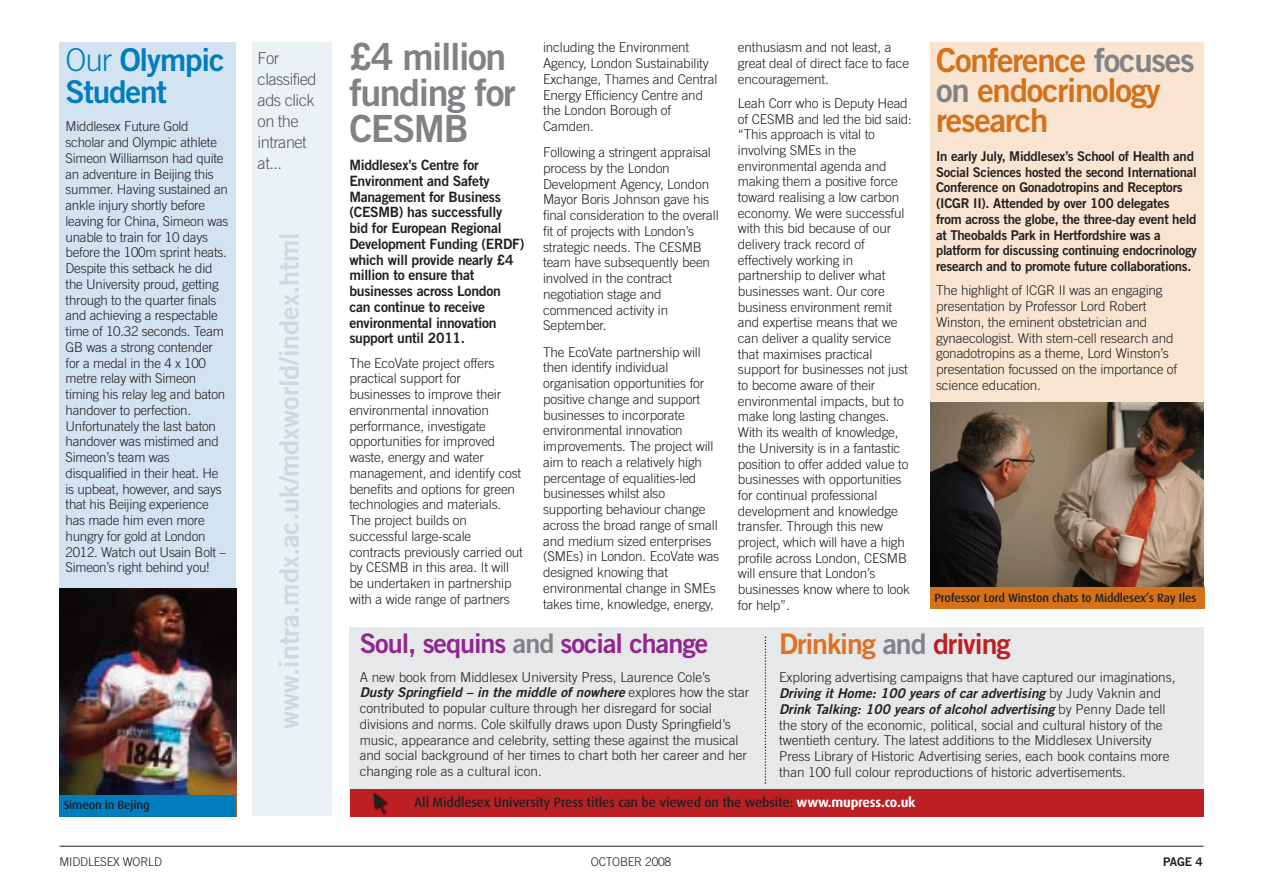
<style>
.page{position:relative;width:1263px;height:893px;background:#fff}
.page>*{position:absolute;margin:0;border:0;box-sizing:border-box;transform-origin:0 0}
.t1{font:37.5px/36px "Trade Gothic Bold Two";letter-spacing:-.04em;color:#808285}
.t2{font:33px/30px "Trade Gothic Bold Two";letter-spacing:-.035em;color:#d47119}
.t3{font:31.5px/31.5px "Trade Gothic Bold Two";letter-spacing:-.035em;color:#007dbe}
.t4{font:28.5px "Trade Gothic Bold Two";letter-spacing:-.035em;color:#df7125}
.t5{font:27px "Trade Gothic Bold Two";color:#cadae4}
.t6{font:27px "Trade Gothic Bold Two";letter-spacing:-.035em;color:#90268f}
.t7{font:300 16.5px/21px "Trade Gothic";letter-spacing:-.035em;color:#57585a}
.t8{font:14.25px/15.8px "Trade Gothic Bold Two";letter-spacing:-.02em;color:#231f20}
.t9{font:300 13.5px/15.8px "Trade Gothic";letter-spacing:-.01em;color:#231f20}
.t10{font:13.5px/15.8px "Trade Gothic Bold Two";letter-spacing:-.02em;color:#231f20}
.t11{font:italic 13.5px/15.8px "Trade Gothic Bold Two";letter-spacing:.005em;color:#231f20}
.t12{font:500 13.5px "Dax";letter-spacing:-.01em;color:#231f20}
.t13{font:500 12px "Dax";letter-spacing:-.01em;color:#231f20}
.t14{font:300 12px "Trade Gothic";letter-spacing:-.02em;color:#231f20}
.t15{font:12px "Trade Gothic Bold Two";color:#231f20}
.s1{font-family:"Trade Gothic";font-weight:300}
.s2{color:#808285}
.s3{font-family:"Trade Gothic";font-weight:300;font-style:normal}
.s4{color:#bc2024}
.s5{font-weight:700;color:#fff}
</style>
<div class="page">
<div style="left:349px;top:627px;width:422px;height:189px;background:#e7e8e9"></div>
<div style="left:765px;top:627px;width:438px;height:189px;background:#e7e8e9"></div>
<hr style="left:60px;top:846px;width:1143px;height:1px;background:#231f20">
<div style="left:930px;top:43px;width:273px;height:374px;background:#f8e4d1"></div>
<img style="left:930px;top:402px;width:273px;height:186px">
<div style="left:930px;top:588px;width:274px;height:21px;background:#d47119"></div>
<div style="left:350px;top:789px;width:853px;height:28px;background:#bc2024"></div>
<div style="left:60px;top:43px;width:176px;height:569px;background:#d4e3f2"></div>
<img style="left:60px;top:589px;width:176px;height:206px">
<div style="left:60px;top:795px;width:176px;height:21px;background:#007dbe"></div>
<div style="left:252px;top:43px;width:80px;height:773px;background:#ebf2f5"></div>
<img style="left:373px;top:793px;width:16px;height:22px">
<svg style="left:374px;top:793px;width:12px;height:19px"></svg>
<svg style="left:765px;top:636px;width:1px;height:148px"></svg>
<h3 class="t3" style="left:66px;top:47px;width:161px"><span class="s1">Our</span> Olympic<br>Student</h3>
<p class="t9" style="left:66px;top:120px;width:164px">Middlesex Future Gold scholar and Olympic athlete<br>Simeon Williamson had quite an adventure in Beijing this summer. Having sustained an ankle injury shortly before leaving for China, Simeon was unable to train for 10 days before the 100m sprint heats.<br>Despite this setback he did the University proud, getting through to the quarter finals and achieving a respectable time of 10.32 seconds. Team<br>GB was a strong contender for a medal in the 4 x 100 metre relay with Simeon timing his relay leg and baton handover to perfection.<br>Unfortunately the last baton handover was mistimed and<br>Simeon’s team was disqualified in their heat. He is upbeat, however, and says that his Beijing experience has made him even more hungry for gold at London<br>2012. Watch out Usain Bolt –<br>Simeon’s right behind you!</p>
<p class="t13" style="left:64px;top:798px;width:87px">Simeon in Bejing</p>
<p class="t7" style="left:258px;top:49px;width:61px">For classified ads click on the intranet at...</p>
<h3 class="t5" style="left:279px;top:729px;width:498px;rotate:-90deg">www.intra.mdx.ac.uk/mdxworld/index.html</h3>
<h1 class="t1" style="left:349px;top:42px;width:168px">£4 million funding for<br>CESMB</h1>
<p class="t8" style="left:349px;top:158px;width:176px">Middlesex’s Centre for<br>Environment and Safety<br>Management for Business (CESMB) has successfully bid for European Regional<br>Development Funding (ERDF) which will provide nearly £4 million to ensure that businesses across London can continue to receive environmental innovation support until 2011.</p>
<p class="t9" style="left:349px;top:356px;width:175px">The EcoVate project offers practical support for businesses to improve their environmental innovation performance, investigate opportunities for improved waste, energy and water management, and identify cost benefits and options for green technologies and materials.<br>The project builds on successful large-scale contracts previously carried out by CESMB in this area. It will be undertaken in partnership with a wide range of partners</p>
<p class="t9" style="left:543px;top:41px;width:176px">including the Environment<br>Agency, London Sustainability<br>Exchange, Thames and Central<br>Energy Efficiency Centre and the London Borough of<br>Camden.</p>
<p class="t9" style="left:543px;top:146px;width:177px">Following a stringent appraisal process by the London<br>Development Agency, London<br>Mayor Boris Johnson gave his final consideration to the overall fit of projects with London’s strategic needs. The CESMB team have subsequently been involved in the contract negotiation stage and commenced activity in<br>September.</p>
<p class="t9" style="left:543px;top:345px;width:178px">The EcoVate partnership will then identify individual organisation opportunities for positive change and support businesses to incorporate environmental innovation improvements. The project will aim to reach a relatively high percentage of equalities-led businesses whilst also supporting behaviour change across the broad range of small and medium sized enterprises (SMEs) in London. EcoVate was designed knowing that environmental change in SMEs takes time, knowledge, energy,</p>
<p class="t9" style="left:738px;top:41px;width:173px">enthusiasm and not least, a great deal of direct face to face encouragement.</p>
<p class="t9" style="left:738px;top:97px;width:175px">Leah Corr who is Deputy Head of CESMB and led the bid said: “This approach is vital to involving SMEs in the environmental agenda and making them a positive force toward realising a low carbon economy. We were successful with this bid because of our delivery track record of effectively working in partnership to deliver what businesses want. Our core business environment remit and expertise means that we can deliver a quality service that maximises practical support for businesses not just to become aware of their environmental impacts, but to make long lasting changes.<br>With its wealth of knowledge, the University is in a fantastic position to offer added value to businesses with opportunities for continual professional development and knowledge transfer. Through this new project, which will have a high profile across London, CESMB will ensure that London’s businesses know where to look for help”.</p>
<h2 class="t2" style="left:936px;top:49px;width:260px">Conference <span class="s2">focuses on</span> endocrinology research</h2>
<p class="t10" style="left:936px;top:149px;width:262px">In early July, Middlesex’s School of Health and Social Sciences hosted the second International Conference on Gonadotropins and Receptors (ICGR II). Attended by over 100 delegates from across the globe, the three-day event held at Theobalds Park in Hertfordshire was a platform for discussing continuing endocrinology research and to promote future collaborations.</p>
<p class="t9" style="left:936px;top:284px;width:243px">The highlight of ICGR II was an engaging presentation by Professor Lord Robert Winston, the eminent obstetrician and gynaecologist. With stem-cell research and gonadotropins as a theme, Lord Winston’s presentation focussed on the importance of science education.</p>
<p class="t13" style="left:934px;top:591px;width:263px">Professor Lord Winston chats to Middlesex’s Ray Iles</p>
<h3 class="t6" style="left:360px;top:634px;width:350px">Soul, sequins <span class="s2">and</span> social change</h3>
<p class="t9" style="left:360px;top:670px;width:352px">A new book from Middlesex University Press, Laurence Cole’s</p>
<p class="t11" style="left:360px;top:686px;width:391px">Dusty Springfield – in the middle of nowhere <span class="s3">explores how the star</span></p>
<p class="t9" style="left:360px;top:702px;width:389px">contributed to popular culture through her disregard for social divisions and norms. Cole skilfully draws upon Dusty Springfield’s music, appearance and celebrity, setting these against the musical and social background of her times to chart both her career and her changing role as a cultural icon.</p>
<h3 class="t4" style="left:779px;top:633px;width:233px">Drinking <span class="s2">and</span> <span class="s4">driving</span></h3>
<p class="t9" style="left:779px;top:671px;width:398px">Exploring advertising campaigns that have captured our imaginations,</p>
<p class="t11" style="left:779px;top:687px;width:388px">Driving it Home: 100 years of car advertising <span class="s3">by Judy Vaknin and<br></span>Drink Talking: 100 years of alcohol advertising <span class="s3">by Penny Dade tell</span></p>
<p class="t9" style="left:779px;top:718px;width:392px">the story of the economic, political, social and cultural history of the twentieth century. The latest additions to the Middlesex University Press Library of Historic Advertising series, each book contains more than 100 full colour reproductions of historic advertisements.</p>
<p class="t12" style="left:414px;top:795px;width:503px">All Middlesex University Press titles can be viewed on the website: <span class="s5">www.mupress.co.uk</span></p>
<p class="t14" style="left:60px;top:857px;width:104px">MIDDLESEX WORLD</p>
<p class="t14" style="left:591px;top:857px;width:82px">OCTOBER 2008</p>
<p class="t15" style="left:1163px;top:857px;width:41px">PAGE 4</p>
</div>
